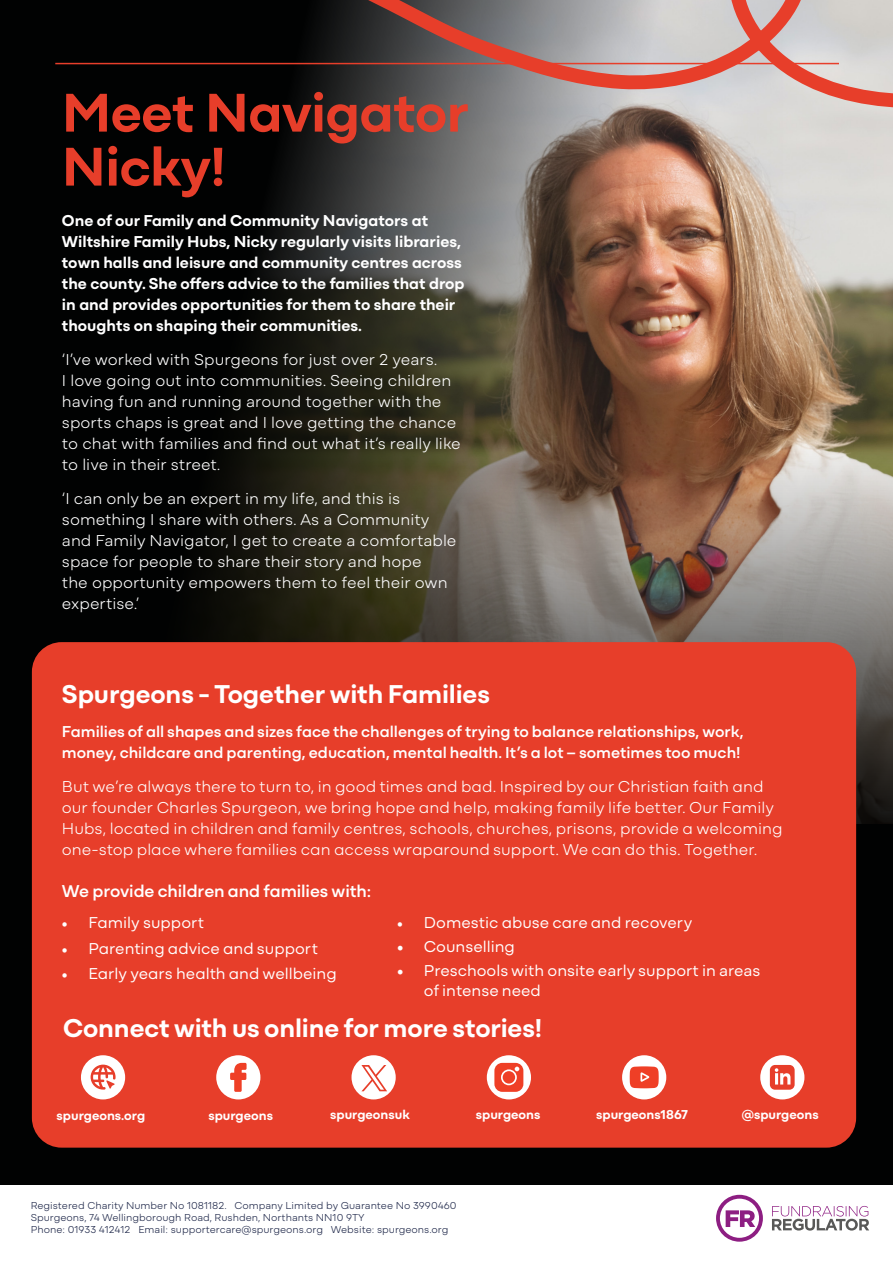
<style>
.page{position:relative;width:893px;height:1263px;background:#fff}
.page>*{position:absolute;margin:0;border:0;box-sizing:border-box;transform-origin:0 0}
.t1{font:700 57px/54px "Mozaic GEO";letter-spacing:-.01em;color:#e73e2a}
.t2{font:700 27px "Mozaic GEO";letter-spacing:-.005em;color:#fff}
.t3{font:600 18px "Mozaic GEO";letter-spacing:-.005em;color:#fff}
.t4{font:300 16.5px/21px "Mozaic GEO";color:#fff}
.t5{font:700 16.5px/21px "Mozaic GEO";color:#fff}
.t6{font:16.5px/19.8px "Mozaic GEO";color:#fff}
.t7{font:600 16.5px/21px "Mozaic GEO";color:#fff}
.t8{font:700 13.5px "Mozaic GEO";color:#fff}
.t9{font:300 10.5px/12px "Mozaic GEO";color:#1e2749}
.s1{font-family:"Minion Pro"}
.s2{font-family:"Minion Pro";font-size:18px}
</style>
<div class="page">
<svg style="left:783px;top:117px;width:110px;height:1067px;background:#847e75"></svg>
<img style="left:0;top:117px;width:783px;height:1067px">
<div style="left:32px;top:642px;width:824px;height:506px;background:#e73e2a;border-radius:30px"></div>
<svg style="left:716px;top:1195px;width:47px;height:47px"></svg>
<svg style="left:772px;top:1206px;width:97px;height:24px"></svg>
<div style="left:216px;top:1055px;width:44px;height:44px;background:#fff;border-radius:50%"></div>
<svg style="left:230px;top:1063px;width:17px;height:29px"></svg>
<div style="left:487px;top:1055px;width:44px;height:44px;background:#fff;border-radius:50%"></div>
<svg style="left:494px;top:1063px;width:29px;height:29px"></svg>
<div style="left:503px;top:1071px;width:12px;height:12px;background:#ef3f26;border-radius:50%"></div>
<div style="left:622px;top:1055px;width:44px;height:44px;background:#fff;border-radius:50%"></div>
<svg style="left:630px;top:1066px;width:29px;height:22px"></svg>
<div style="left:351px;top:1055px;width:45px;height:44px;background:#fff;border-radius:50%"></div>
<svg style="left:361px;top:1065px;width:26px;height:26px"></svg>
<div style="left:81px;top:1055px;width:44px;height:44px;background:#fff;border-radius:50%"></div>
<svg style="left:91px;top:1064px;width:25px;height:25px"></svg>
<div style="left:760px;top:1055px;width:44px;height:44px;background:#fff;border-radius:50%"></div>
<svg style="left:769px;top:1065px;width:26px;height:25px"></svg>
<svg style="left:0;top:0;width:893px;height:117px;background:#695a58"></svg>
<h1 class="t1" style="left:62px;top:80px;width:409px">Meet Navigator<br>Nicky!</h1>
<p class="t5" style="left:62px;top:209px;width:404px">One of our Family and Community Navigators at Wiltshire Family Hubs, Nicky regularly visits libraries, town halls and leisure and community centres across the county. She offers advice to the families that drop in and provides opportunities for them to share their thoughts on shaping their communities.</p>
<p class="t4" style="left:62px;top:347px;width:400px">‘I’ve worked with Spurgeons for just over 2 years.<br>I love going out into communities. Seeing children having fun and running around together with the sports chaps is great and I love getting the chance to chat with families and find out what it’s really like to live in their street.</p>
<p class="t4" style="left:62px;top:486px;width:396px">‘I can only be an expert in my life, and this is something I share with others. As a Community and Family Navigator, I get to create a comfortable space for people to share their story and hope<br>the opportunity empowers them to feel their own expertise.’</p>
<h2 class="t2" style="left:62px;top:673px;width:430px">Spurgeons - Together with Families</h2>
<p class="t7" style="left:62px;top:719px;width:683px">Families of all shapes and sizes face the challenges of trying to balance relationships, work, money, childcare and parenting, education, mental health. It’s a lot – sometimes too much!</p>
<p class="t4" style="left:62px;top:774px;width:722px">But we’re always there to turn to, in good times and bad. Inspired by our Christian faith and our founder Charles Spurgeon, we bring hope and help, making family life better. Our Family Hubs, located in children and family centres, schools, churches, prisons, provide a welcoming one-stop place where families can access wraparound support. We can do this. Together.</p>
<p class="t3" style="left:62px;top:876px;width:311px">We provide children and families with:</p>
<p class="t6" style="left:61px;top:911px;width:144px"><span class="s1">•</span> Family support</p>
<p class="t6" style="left:61px;top:936px;width:258px"><span class="s1">•</span> Parenting advice and support</p>
<p class="t6" style="left:61px;top:962px;width:277px"><span class="s1">•</span> Early years health and wellbeing</p>
<p class="t6" style="left:397px;top:911px;width:297px"><span class="s1">•</span> Domestic abuse care and recovery</p>
<p class="t6" style="left:397px;top:935px;width:120px"><span class="s2">•</span> Counselling</p>
<p class="t6" style="left:424px;top:959px;width:338px;text-indent:-27px"><span class="s2">•</span> Preschools with onsite early support in areas of intense need</p>
<h2 class="t2" style="left:63px;top:1006px;width:481px">Connect with us online for more stories!</h2>
<p class="t8" style="left:57px;top:1105px;width:90px">spurgeons.org</p>
<p class="t8" style="left:208px;top:1105px;width:66px">spurgeons</p>
<p class="t8" style="left:330px;top:1104px;width:81px">spurgeonsuk</p>
<p class="t8" style="left:476px;top:1104px;width:66px">spurgeons</p>
<p class="t8" style="left:596px;top:1104px;width:93px">spurgeons1867</p>
<p class="t8" style="left:742px;top:1104px;width:78px">@spurgeons</p>
<p class="t9" style="left:31px;top:1199px;width:427px">Registered Charity Number No 1081182. Company Limited by Guarantee No 3990460<br>Spurgeons, 74 Wellingborough Road, Rushden, Northants NN10 9TY<br>Phone: 01933 412412 Email: supportercare@spurgeons.org Website: spurgeons.org</p>
</div>
